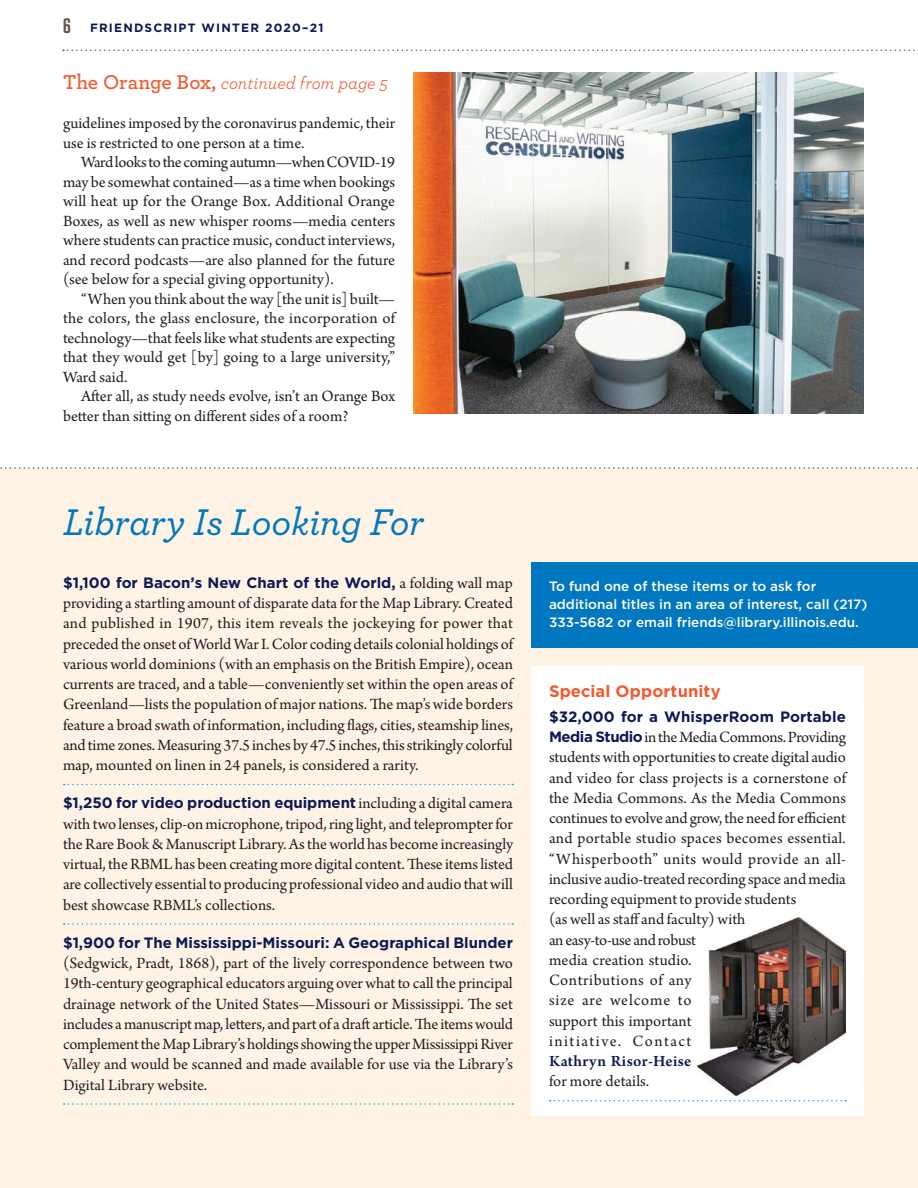
<style>
.page{position:relative;width:918px;height:1188px;background:#fff}
.page>*{position:absolute;margin:0;border:0;box-sizing:border-box;transform-origin:0 0}
.B_Head{font:italic 500 39px "Archer";letter-spacing:-.01em;color:#0077be}
.J_Head{font:italic 18px "Archer";letter-spacing:-.005em;color:#f15a31}
.LILF{font:16.5px/20.2px "Arno Pro";color:#231f20;text-align:justify}
.Text{font:16.5px/19.5px "Arno Pro";color:#231f20}
.C_Head{font:700 16.5px "Gotham";letter-spacing:.01em;color:#f15a31}
.LILF-2{font:700 15px "Gotham";color:#0c1a55}
.Sidebar_Reversed{font:500 13.5px/18px "Gotham";color:#fff}
.t1{font:700 12px "Gotham";letter-spacing:.1em;color:#0c1a55}
.s1{font-family:"Tungsten";font-weight:600;font-size:21px;color:#675450}
.s2{font-weight:600;font-style:normal;font-size:21px}
.s3{font-family:"Arno Pro";font-weight:400;font-size:16.5px;color:#231f20}
.s4{font-family:"Gotham";font-weight:700;font-size:15px;color:#0c1a55}
.s5{font-weight:600;color:#0c1a55}
</style>
<div class="page">
<div style="left:0;top:468px;width:918px;height:720px;background:#fff3e6"></div>
<svg style="left:64px;top:784px;width:449px;height:1px"></svg>
<svg style="left:64px;top:923px;width:449px;height:2px"></svg>
<svg style="left:64px;top:1103px;width:449px;height:2px"></svg>
<div style="left:531px;top:562px;width:387px;height:86px;background:#0077be"></div>
<svg style="left:0;top:467px;width:918px;height:2px"></svg>
<img style="left:413px;top:72px;width:451px;height:341px">
<div style="left:531px;top:666px;width:333px;height:450px;background:#fff"></div>
<svg style="left:550px;top:1100px;width:296px;height:1px"></svg>
<img style="left:696px;top:917px;width:150px;height:179px">
<svg style="left:63px;top:50px;width:855px;height:1px"></svg>
<p class="t1" style="left:63px;top:20px;width:262px"><span class="s1">6</span> FRIENDSCRIPT WINTER 2020–21</p>
<p class="J_Head" style="left:63px;top:70px;width:327px"><span class="s2">The Orange Box,</span> continued from page 5</p>
<p class="Text" style="left:63px;top:114px;width:334px">guidelines imposed by the coronavirus pandemic, their use is restricted to one person at a time.</p>
<p class="Text" style="left:63px;top:153px;width:334px;text-align:justify;text-indent:18px">Ward looks to the coming autumn—when COVID-19 may be somewhat contained—as a time when bookings will heat up for the Orange Box. Additional Orange Boxes, as well as new whisper rooms—media centers where students can practice music, conduct interviews, and record podcasts—are also planned for the future (see below for a special giving opportunity).</p>
<p class="Text" style="left:63px;top:290px;width:334px;text-align:justify;text-indent:18px">“When you think about the way [the unit is] built— the colors, the glass enclosure, the incorporation of technology—that feels like what students are expecting that they would get [by] going to a large university,” Ward said.</p>
<p class="Text" style="left:63px;top:387px;width:334px;text-indent:18px">After all, as study needs evolve, isn’t an Orange Box better than sitting on different sides of a room?</p>
<p class="B_Head" style="left:63px;top:494px;width:363px">Library Is Looking For</p>
<p class="LILF-2" style="left:63px;top:573px;width:452px">$1,100 for Bacon’s New Chart of the World, <span class="s3">a folding wall map</span></p>
<p class="LILF" style="left:63px;top:594px;width:452px">providing a startling amount of disparate data for the Map Library. Created and published in 1907, this item reveals the jockeying for power that preceded the onset of World War I. Color coding details colonial holdings of various world dominions (with an emphasis on the British Empire), ocean currents are traced, and a table—conveniently set within the open areas of Greenland—lists the population of major nations. The map’s wide borders feature a broad swath of information, including flags, cities, steamship lines, and time zones. Measuring 37.5 inches by 47.5 inches, this strikingly colorful map, mounted on linen in 24 panels, is considered a rarity.</p>
<p class="LILF-2" style="left:63px;top:793px;width:451px">$1,250 for video production equipment <span class="s3">including a digital camera</span></p>
<p class="LILF" style="left:63px;top:815px;width:452px">with two lenses, clip-on microphone, tripod, ring light, and teleprompter for the Rare Book &amp; Manuscript Library. As the world has become increasingly virtual, the RBML has been creating more digital content. These items listed are collectively essential to producing professional video and audio that will best showcase RBML’s collections.</p>
<p class="LILF-2" style="left:63px;top:933px;width:452px">$1,900 for The Mississippi-Missouri: A Geographical Blunder</p>
<p class="LILF" style="left:63px;top:954px;width:452px">(Sedgwick, Pradt, 1868), part of the lively correspondence between two 19th-century geographical educators arguing over what to call the principal drainage network of the United States—Missouri or Mississippi. The set includes a manuscript map, letters, and part of a draft article. The items would complement the Map Library’s holdings showing the upper Mississippi River Valley and would be scanned and made available for use via the Library’s Digital Library website.</p>
<p class="Sidebar_Reversed" style="left:549px;top:577px;width:320px">To fund one of these items or to ask for additional titles in an area of interest, call (217)<br>333-5682 or email friends@library.illinois.edu.</p>
<p class="C_Head" style="left:549px;top:680px;width:173px">Special Opportunity</p>
<p class="LILF-2" style="left:549px;top:707px;width:298px">$32,000 for a WhisperRoom Portable</p>
<p class="LILF" style="left:549px;top:728px;width:299px;text-align:left"><span class="s4">Media Studio</span>in the Media Commons. Providing students with opportunities to create digital audio and video for class projects is a cornerstone of the Media Commons. As the Media Commons continues to evolve and grow, the need for efficient and portable studio spaces becomes essential. “Whisperbooth” units would provide an all&shy;inclusive audio-treated recording space and media recording equipment to provide students<br>(as well as staff and faculty) with<br>an easy-to-use and robust<br>media creation studio.<br>Contributions of any<br>size are welcome to<br>support this important<br>initiative. Contact<br><span class="s5">Kathryn Risor-Heise<br></span>for more details.</p>
</div>
